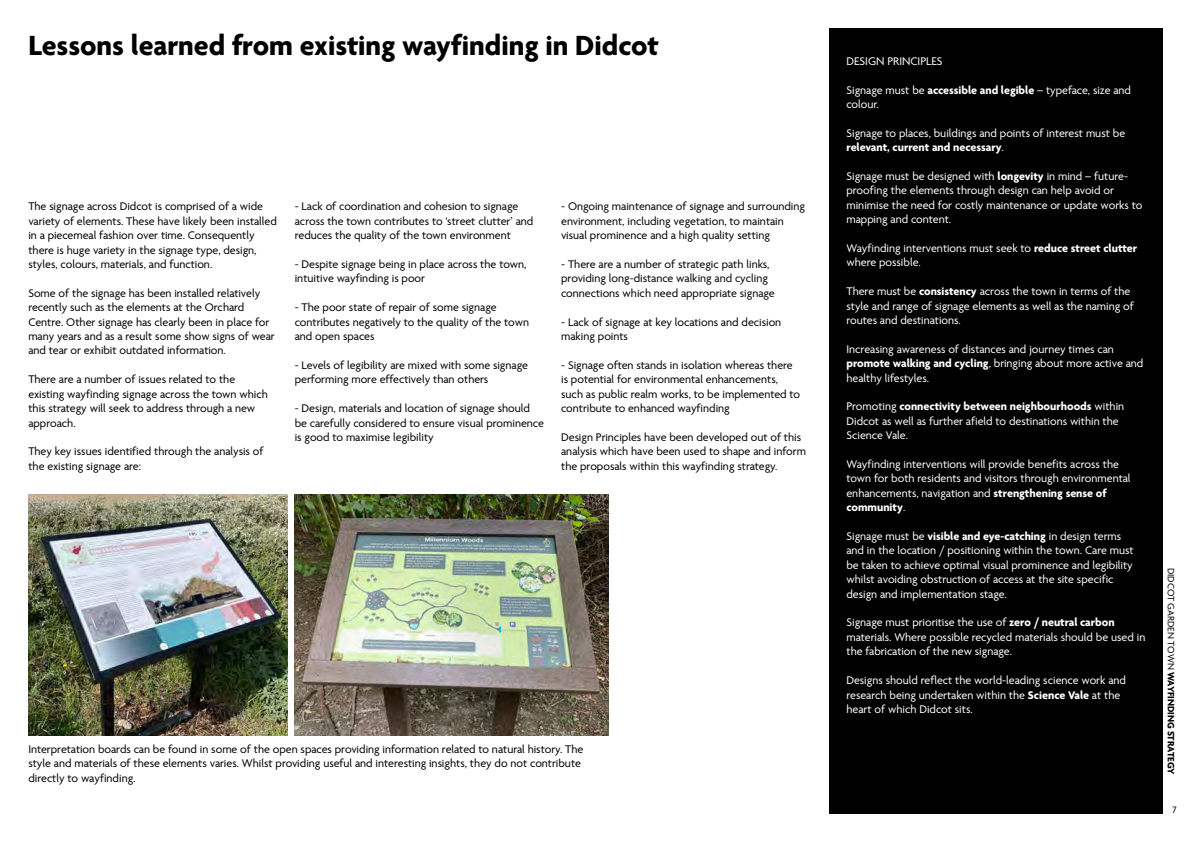
<style>
.page{position:relative;width:1191px;height:842px;background:#fff}
.page>*{position:absolute;margin:0;border:0;box-sizing:border-box;transform-origin:0 0}
.t1{font:700 30px "Agenda One";color:#000}
.t2{font:12px/14.4px "Agenda One";color:#000}
.t3{font:12px/14.4px "Agenda One";color:#fff}
.t4{font:700 10px "Agenda One";letter-spacing:-.01em;color:#000}
.t5{font:10px "Agenda One";color:#000}
.s1{font-weight:700}
.s2{font-weight:400}
</style>
<div class="page">
<img style="left:295px;top:495px;width:313px;height:240px">
<img style="left:28px;top:495px;width:259px;height:240px">
<div style="left:829px;top:28px;width:333px;height:786px;background:#000"></div>
<h1 class="t1" style="left:28px;top:29px;width:632px">Lessons learned from existing wayfinding in Didcot</h1>
<p class="t2" style="left:28px;top:200px;width:250px">The signage across Didcot is comprised of a wide variety of elements. These have likely been installed in a piecemeal fashion over time. Consequently there is huge variety in the signage type, design, styles, colours, materials, and function.</p>
<p class="t2" style="left:28px;top:286px;width:248px">Some of the signage has been installed relatively recently such as the elements at the Orchard Centre. Other signage has clearly been in place for many years and as a result some show signs of wear and tear or exhibit outdated information.</p>
<p class="t2" style="left:28px;top:372px;width:241px">There are a number of issues related to the existing wayfinding signage across the town which this strategy will seek to address through a new approach.</p>
<p class="t2" style="left:28px;top:444px;width:237px">They key issues identified through the analysis of the existing signage are:</p>
<p class="t2" style="left:295px;top:200px;width:240px">- Lack of coordination and cohesion to signage across the town contributes to ‘street clutter’ and reduces the quality of the town environment</p>
<p class="t2" style="left:295px;top:257px;width:233px">- Despite signage being in place across the town, intuitive wayfinding is poor</p>
<p class="t2" style="left:295px;top:300px;width:236px">- The poor state of repair of some signage contributes negatively to the quality of the town and open spaces</p>
<p class="t2" style="left:295px;top:358px;width:235px">- Levels of legibility are mixed with some signage performing more effectively than others</p>
<p class="t2" style="left:295px;top:401px;width:251px">- Design, materials and location of signage should be carefully considered to ensure visual prominence is good to maximise legibility</p>
<p class="t2" style="left:561px;top:200px;width:245px">- Ongoing maintenance of signage and surrounding environment, including vegetation, to maintain visual prominence and a high quality setting</p>
<p class="t2" style="left:561px;top:257px;width:215px">- There are a number of strategic path links, providing long-distance walking and cycling connections which need appropriate signage</p>
<p class="t2" style="left:561px;top:315px;width:222px">- Lack of signage at key locations and decision making points</p>
<p class="t2" style="left:561px;top:358px;width:241px">- Signage often stands in isolation whereas there is potential for environmental enhancements, such as public realm works, to be implemented to contribute to enhanced wayfinding</p>
<p class="t2" style="left:561px;top:430px;width:246px">Design Principles have been developed out of this analysis which have been used to shape and inform the proposals within this wayfinding strategy.</p>
<p class="t2" style="left:28px;top:742px;width:556px">Interpretation boards can be found in some of the open spaces providing information related to natural history. The style and materials of these elements varies. Whilst providing useful and interesting insights, they do not contribute directly to wayfinding.</p>
<p class="t3" style="left:846px;top:54px;width:98px">DESIGN PRINCIPLES</p>
<p class="t3" style="left:846px;top:83px;width:286px">Signage must be <span class="s1">accessible and legible</span> – typeface, size and colour.</p>
<p class="t3" style="left:846px;top:126px;width:280px">Signage to places, buildings and points of interest must be <span class="s1">relevant, current and necessary</span>.</p>
<p class="t3" style="left:846px;top:169px;width:297px">Signage must be designed with <span class="s1">longevity</span> in mind – future&shy;proofing the elements through design can help avoid or minimise the need for costly maintenance or update works to mapping and content.</p>
<p class="t3" style="left:846px;top:241px;width:292px">Wayfinding interventions must seek to <span class="s1">reduce street clutter </span>where possible.</p>
<p class="t3" style="left:846px;top:284px;width:289px">There must be <span class="s1">consistency</span> across the town in terms of the style and range of signage elements as well as the naming of routes and destinations.</p>
<p class="t3" style="left:846px;top:342px;width:298px">Increasing awareness of distances and journey times can <span class="s1">promote walking and cycling</span>, bringing about more active and healthy lifestyles.</p>
<p class="t3" style="left:846px;top:400px;width:279px">Promoting <span class="s1">connectivity between neighbourhoods</span> within<br>Didcot as well as further afield to destinations within the<br>Science Vale.</p>
<p class="t3" style="left:846px;top:457px;width:285px">Wayfinding interventions will provide benefits across the town for both residents and visitors through environmental enhancements, navigation and <span class="s1">strengthening sense of community</span>.</p>
<p class="t3" style="left:846px;top:529px;width:289px">Signage must be <span class="s1">visible and eye-catching</span> in design terms and in the location / positioning within the town. Care must be taken to achieve optimal visual prominence and legibility whilst avoiding obstruction of access at the site specific design and implementation stage.</p>
<p class="t3" style="left:846px;top:616px;width:300px">Signage must prioritise the use of <span class="s1">zero / neutral carbon </span>materials. Where possible recycled materials should be used in the fabrication of the new signage.</p>
<p class="t3" style="left:846px;top:673px;width:281px">Designs should reflect the world-leading science work and research being undertaken within the <span class="s1">Science Vale</span> at the heart of which Didcot sits.</p>
<p class="t4" style="left:1176px;top:567px;width:208px;rotate:90deg"><span class="s2">DIDCOT GARDEN TOWN</span> WAYFINDING STRATEGY</p>
<p class="t5" style="left:1172px;top:805px;width:6px">7</p>
</div>
